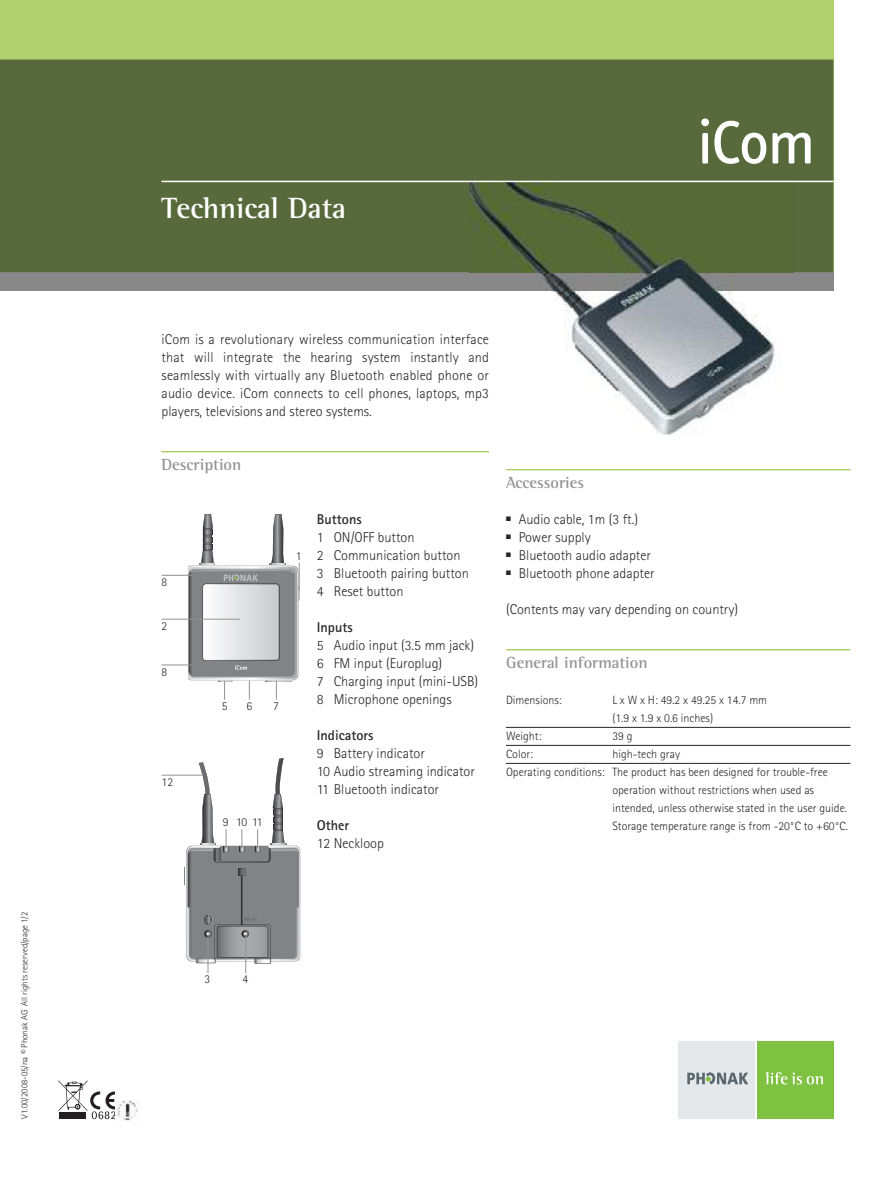
<style>
.page{position:relative;width:893px;height:1191px;background:#fff}
.page>*{position:absolute;margin:0;border:0;box-sizing:border-box;transform-origin:0 0}
.t1{font:700 30px "Rotis Semi Serif Pro";color:#fff}
.t2{font:700 16.5px "Rotis Semi Serif Pro";color:#939393}
.t3{font:300 14.25px/18px "Rotis Sans Serif Pro";color:#272627}
.t4{font:700 14.25px "Rotis Sans Serif Pro";color:#272627}
.t5{font:300 12px/18px "Rotis Sans Serif Pro";color:#272627}
.t6{font:300 9px "Rotis Sans Serif Pro";color:#272627}
</style>
<div class="page">
<div style="left:0;top:0;width:833px;height:272px;background:#b1d171"></div>
<div style="left:757px;top:1041px;width:76px;height:77px;background:#7fc241"></div>
<svg style="left:765px;top:1072px;width:58px;height:12px"></svg>
<div style="left:678px;top:1041px;width:77px;height:77px;background:#e4e8eb"></div>
<svg style="left:687px;top:1072px;width:61px;height:12px"></svg>
<div style="left:0;top:272px;width:833px;height:18px;background:#888"></div>
<div style="left:0;top:60px;width:833px;height:212px;background:#586a3b"></div>
<img style="left:469px;top:182px;width:324px;height:253px">
<hr style="left:162px;top:181px;width:671px;height:1px;background:#fff">
<hr style="left:162px;top:451px;width:327px;height:1px;background:#9dc64e">
<svg style="left:701px;top:118px;width:65px;height:46px;background:#909c7d"></svg>
<svg style="left:772px;top:133px;width:39px;height:30px"></svg>
<hr style="left:162px;top:619px;width:78px;height:1px;background:#939393">
<hr style="left:162px;top:575px;width:30px;height:1px;background:#939393">
<hr style="left:162px;top:664px;width:30px;height:1px;background:#939393">
<hr style="left:208px;top:934px;width:1px;height:39px;background:#939393">
<hr style="left:245px;top:934px;width:1px;height:39px;background:#939393">
<svg style="left:182px;top:757px;width:119px;height:206px"></svg>
<svg style="left:188px;top:514px;width:112px;height:185px"></svg>
<hr style="left:162px;top:775px;width:40px;height:1px;background:#939393">
<hr style="left:506px;top:469px;width:344px;height:1px;background:#9dc64e">
<hr style="left:506px;top:649px;width:344px;height:1px;background:#9dc64e">
<hr style="left:506px;top:727px;width:344px;height:1px;background:#272627">
<hr style="left:506px;top:745px;width:344px;height:1px;background:#272627">
<hr style="left:506px;top:763px;width:344px;height:1px;background:#272627">
<svg style="left:58px;top:1080px;width:58px;height:39px"></svg>
<img style="left:116px;top:1100px;width:23px;height:21px">
<p class="t6" style="left:21px;top:1118px;width:208px;rotate:-90deg">V1.00/2008-05/na © Phonak AG All rights reserved/page 1/2</p>
<h1 class="t1" style="left:162px;top:197px;width:186px">Technical Data</h1>
<p class="t3" style="left:162px;top:332px;width:329px;text-align:justify">iCom is a revolutionary wireless communication interface that will integrate the hearing system instantly and seamlessly with virtually any Bluetooth enabled phone or audio device. iCom connects to cell phones, laptops, mp3 players, televisions and stereo systems.</p>
<p class="t2" style="left:162px;top:459px;width:81px">Description</p>
<p class="t5" style="left:162px;top:574px;width:7px">8</p>
<p class="t5" style="left:162px;top:618px;width:7px">2</p>
<p class="t5" style="left:162px;top:664px;width:7px">8</p>
<p class="t5" style="left:162px;top:774px;width:13px">12</p>
<p class="t5" style="left:222px;top:698px;width:7px">5</p>
<p class="t5" style="left:247px;top:698px;width:7px">6</p>
<p class="t5" style="left:273px;top:698px;width:7px">7</p>
<p class="t5" style="left:223px;top:813px;width:41px">9 10 11</p>
<p class="t5" style="left:296px;top:548px;width:7px">1</p>
<p class="t4" style="left:317px;top:514px;width:46px">Buttons</p>
<p class="t3" style="left:317px;top:530px;width:154px">1 ON/OFF button<br>2 Communication button<br>3 Bluetooth pairing button<br>4 Reset button</p>
<p class="t4" style="left:317px;top:622px;width:37px">Inputs</p>
<p class="t3" style="left:317px;top:638px;width:163px">5 Audio input (3.5 mm jack)<br>6 FM input (Europlug)<br>7 Charging input (mini-USB)<br>8 Microphone openings</p>
<p class="t4" style="left:317px;top:730px;width:58px">Indicators</p>
<p class="t3" style="left:317px;top:746px;width:160px">9 Battery indicator<br>10 Audio streaming indicator<br>11 Bluetooth indicator</p>
<p class="t4" style="left:317px;top:820px;width:34px">Other</p>
<p class="t3" style="left:317px;top:836px;width:69px">12 Neckloop</p>
<p class="t2" style="left:506px;top:477px;width:80px">Accessories</p>
<p class="t3" style="left:506px;top:512px;width:133px"><sup>■</sup> Audio cable, 1m (3 ft.)</p>
<p class="t3" style="left:506px;top:530px;width:86px"><sup>■</sup> Power supply</p>
<p class="t3" style="left:506px;top:548px;width:146px"><sup>■</sup> Bluetooth audio adapter</p>
<p class="t3" style="left:506px;top:566px;width:150px"><sup>■</sup> Bluetooth phone adapter</p>
<p class="t3" style="left:506px;top:602px;width:234px">(Contents may vary depending on country)</p>
<p class="t2" style="left:506px;top:657px;width:143px">General information</p>
<p class="t5" style="left:506px;top:692px;width:57px">Dimensions:</p>
<p class="t5" style="left:612px;top:692px;width:156px">L x W x H: 49.2 x 49.25 x 14.7 mm (1.9 x 1.9 x 0.6 inches)</p>
<p class="t5" style="left:506px;top:728px;width:37px">Weight:</p>
<p class="t5" style="left:612px;top:728px;width:22px">39 g</p>
<p class="t5" style="left:506px;top:746px;width:29px">Color:</p>
<p class="t5" style="left:612px;top:746px;width:69px">high-tech gray</p>
<p class="t5" style="left:506px;top:764px;width:323px">Operating conditions: The product has been designed for trouble-free</p>
<p class="t5" style="left:612px;top:782px;width:203px">operation without restrictions when used as</p>
<p class="t5" style="left:612px;top:800px;width:236px">intended, unless otherwise stated in the user guide.</p>
<p class="t5" style="left:612px;top:818px;width:237px">Storage temperature range is from -20°C to +60°C.</p>
<p class="t5" style="left:204px;top:970px;width:7px">3</p>
<p class="t5" style="left:242px;top:970px;width:7px">4</p>
</div>
